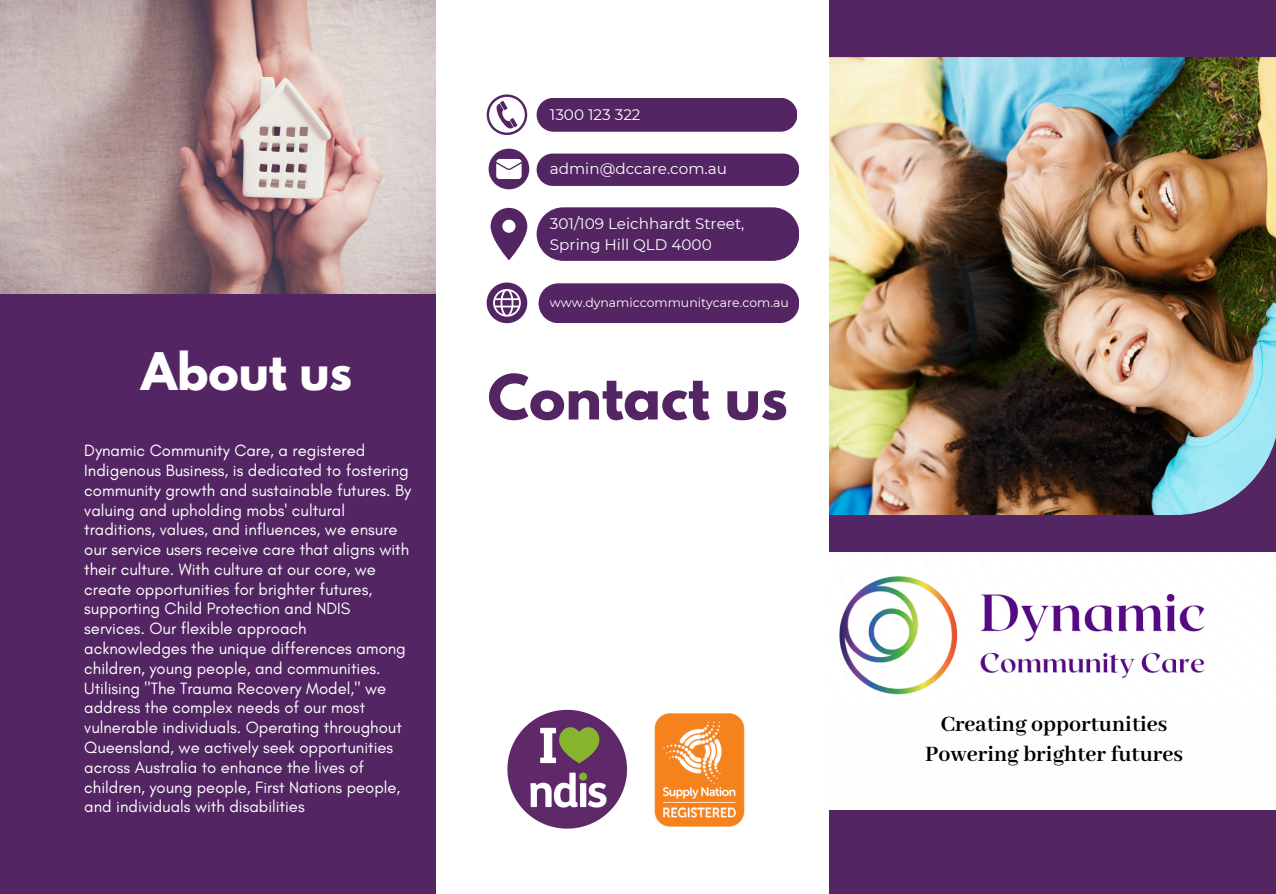
<style>
.page{position:relative;width:1276px;height:894px;background:#fff}
.page>*{position:absolute;margin:0;border:0;box-sizing:border-box;transform-origin:0 0}
.t1{font:700 54.9px "League Spartan";color:#532563}
.t2{font:700 45.9px "League Spartan";color:#fff}
.t3{font:700 23.85px/29.1px "Abhaya Libre";color:#000;text-align:center}
.t4{font:16.65px/19.8px "Glacial Indifference";color:#fff}
.t5{font:15.3px/21px "Montserrat";color:#fff}
.t6{font:15.15px "Montserrat";color:#fff}
.t7{font:12.45px "Montserrat";color:#fff}
</style>
<div class="page">
<div style="left:0;top:0;width:1276px;height:893px;background:#532563"></div>
<img style="left:829px;top:57px;width:447px;height:458px">
<div style="left:436px;top:0;width:393px;height:893px;background:#fff"></div>
<svg style="left:489px;top:149px;width:40px;height:40px"></svg>
<svg style="left:490px;top:208px;width:37px;height:52px"></svg>
<div style="left:537px;top:98px;width:260px;height:34px;background:#532563"></div>
<svg style="left:537px;top:153px;width:262px;height:33px;background:#5a2e69"></svg>
<svg style="left:537px;top:207px;width:262px;height:54px;background:#5b2f6a"></svg>
<svg style="left:487px;top:282px;width:40px;height:41px"></svg>
<div style="left:538px;top:283px;width:261px;height:40px;background:#532563"></div>
<svg style="left:487px;top:94px;width:40px;height:41px"></svg>
<img style="left:0;top:0;width:436px;height:294px">
<div style="left:829px;top:599px;width:447px;height:210px;background:#fefefe"></div>
<img style="left:829px;top:552px;width:447px;height:143px">
<img style="left:507px;top:709px;width:121px;height:120px">
<img style="left:654px;top:713px;width:91px;height:114px">
<p class="t2" style="left:141px;top:348px;width:213px">About us</p>
<h4 class="t4" style="left:84px;top:440px;width:328px">Dynamic Community Care, a registered Indigenous Business, is dedicated to fostering community growth and sustainable futures. By valuing and upholding mobs' cultural traditions, values, and influences, we ensure our service users receive care that aligns with their culture. With culture at our core, we create opportunities for brighter futures, supporting Child Protection and NDIS services. Our flexible approach acknowledges the unique differences among children, young people, and communities.<br>Utilising "The Trauma Recovery Model," we address the complex needs of our most vulnerable individuals. Operating throughout Queensland, we actively seek opportunities across Australia to enhance the lives of children, young people, First Nations people, and individuals with disabilities</h4>
<p class="t6" style="left:550px;top:105px;width:92px">1300 123 322</p>
<h4 class="t6" style="left:550px;top:159px;width:179px">admin@dccare.com.au</h4>
<h4 class="t5" style="left:550px;top:213px;width:196px">301/109 Leichhardt Street,<br>Spring Hill QLD 4000</h4>
<p class="t7" style="left:550px;top:295px;width:240px">www.dynamiccommunitycare.com.au</p>
<p class="t1" style="left:488px;top:370px;width:302px">Contact us</p>
<h1 class="t3" style="left:925px;top:710px;width:259px">Creating opportunities<br>Powering brighter futures</h1>
</div>
